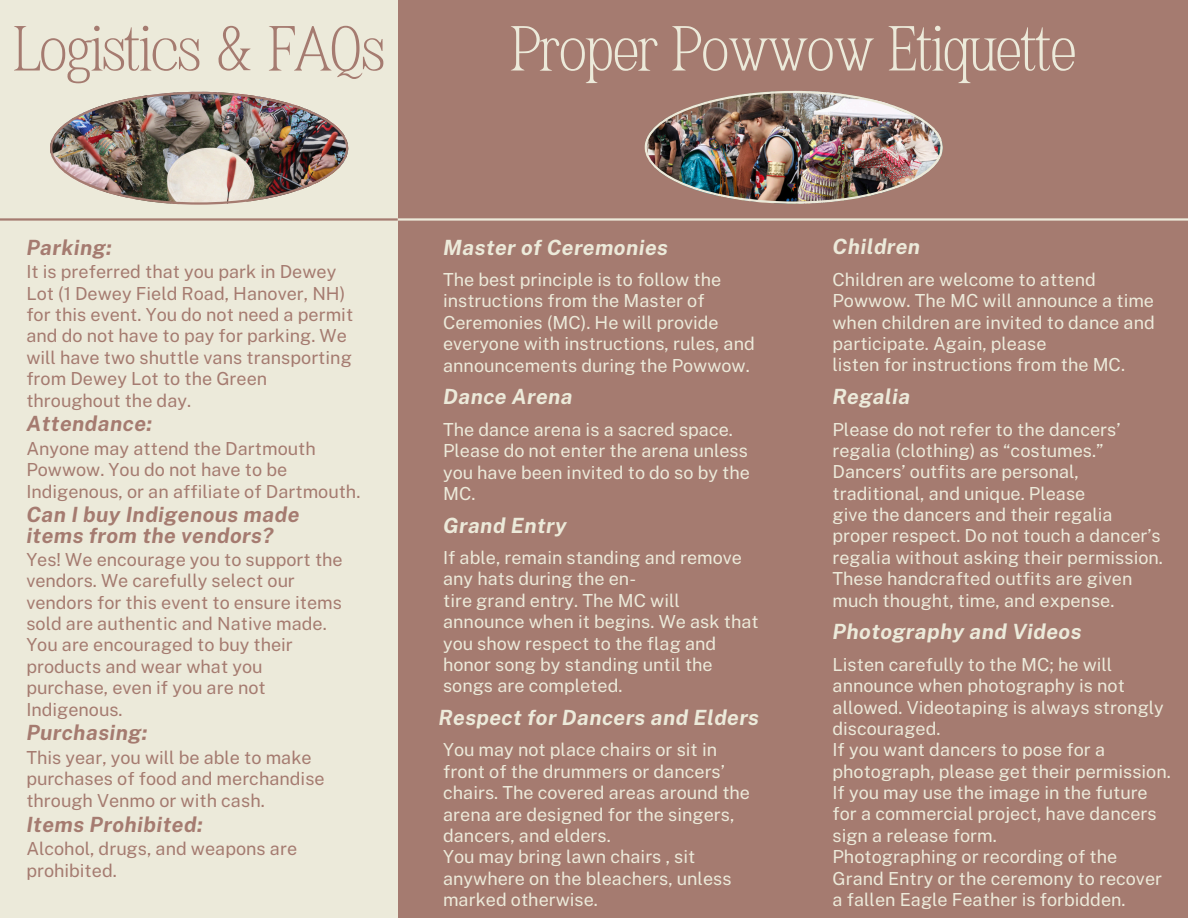
<style>
.page{position:relative;width:1188px;height:918px;background:#a57b70}
.page>*{position:absolute;margin:0;border:0;box-sizing:border-box;transform-origin:0 0}
.t1{font:60px "Canva Yoram Song Latin";letter-spacing:-.02em;color:#eceada}
.t2{font:60px "Canva Yoram Song Latin";letter-spacing:-.02em;color:#a57b70}
.t3{font:italic 700 21px "Public Sans";letter-spacing:.02em;color:#eceada}
.t4{font:italic 700 21px/20.2px "Public Sans";letter-spacing:.02em;color:#a57b70}
.t5{font:18px/21.3px "Public Sans";color:#eceada}
.t6{font:18px/21.3px "Public Sans";color:#a57b70}
</style>
<div class="page">
<div style="left:0;top:0;width:398px;height:918px;background:#eceada"></div>
<hr style="left:398px;top:218px;width:790px;height:3px;background:#eceada">
<img style="left:50px;top:92px;width:298px;height:112px">
<img style="left:645px;top:91px;width:298px;height:112px">
<hr style="left:0;top:218px;width:398px;height:3px;background:#a57b70">
<h1 class="t2" style="left:13px;top:18px;width:373px">Logistics &amp; FAQs</h1>
<h2 class="t1" style="left:511px;top:18px;width:567px">Proper Powwow Etiquette</h2>
<p class="t4" style="left:26px;top:237px;width:87px">Parking:</p>
<h2 class="t6" style="left:26px;top:261px;width:328px">It is preferred that you park in Dewey Lot (1 Dewey Field Road, Hanover, NH) for this event. You do not need a permit and do not have to pay for parking. We will have two shuttle vans transporting from Dewey Lot to the Green throughout the day.</h2>
<p class="t6" style="left:26px;top:438px;width:336px">Anyone may attend the Dartmouth<br>Powwow. You do not have to be<br>Indigenous, or an affiliate of Dartmouth.</p>
<h2 class="t4" style="left:26px;top:414px;width:127px">Attendance:</h2>
<h2 class="t4" style="left:26px;top:505px;width:275px">Can I buy Indigenous made items from the vendors?</h2>
<p class="t6" style="left:26px;top:549px;width:318px">Yes! We encourage you to support the vendors. We carefully select our vendors for this event to ensure items sold are authentic and Native made.<br>You are encouraged to buy their products and wear what you purchase, even if you are not<br>Indigenous.</p>
<p class="t4" style="left:26px;top:723px;width:123px">Purchasing:</p>
<h2 class="t6" style="left:26px;top:747px;width:300px">This year, you will be able to make purchases of food and merchandise through Venmo or with cash.</h2>
<p class="t4" style="left:26px;top:814px;width:178px">Items Prohibited:</p>
<p class="t6" style="left:26px;top:838px;width:272px">Alcohol, drugs, and weapons are prohibited.</p>
<h2 class="t3" style="left:443px;top:235px;width:226px">Master of Ceremonies</h2>
<p class="t5" style="left:443px;top:269px;width:313px">The best principle is to follow the instructions from the Master of Ceremonies (MC). He will provide everyone with instructions, rules, and announcements during the Powwow.</p>
<p class="t3" style="left:443px;top:384px;width:131px">Dance Arena</p>
<p class="t5" style="left:443px;top:419px;width:308px">The dance arena is a sacred space.<br>Please do not enter the arena unless you have been invited to do so by the<br>MC.</p>
<h2 class="t3" style="left:443px;top:513px;width:125px">Grand Entry</h2>
<p class="t5" style="left:443px;top:547px;width:301px">If able, remain standing and remove any hats during the en-</p>
<p class="t5" style="left:443px;top:590px;width:317px">tire grand entry. The MC will announce when it begins. We ask that you show respect to the flag and honor song by standing until the songs are completed.</p>
<h2 class="t3" style="left:438px;top:705px;width:322px">Respect for Dancers and Elders</h2>
<p class="t5" style="left:443px;top:739px;width:309px">You may not place chairs or sit in front of the drummers or dancers’ chairs. The covered areas around the arena are designed for the singers, dancers, and elders.</p>
<h2 class="t5" style="left:443px;top:846px;width:290px">You may bring lawn chairs , sit anywhere on the bleachers, unless marked otherwise.</h2>
<p class="t3" style="left:833px;top:234px;width:89px">Children</p>
<p class="t5" style="left:833px;top:269px;width:324px">Children are welcome to attend<br>Powwow. The MC will announce a time when children are invited to dance and participate. Again, please</p>
<p class="t5" style="left:833px;top:354px;width:294px">listen for instructions from the MC.</p>
<p class="t3" style="left:833px;top:384px;width:79px">Regalia</p>
<p class="t5" style="left:833px;top:418px;width:289px">Please do not refer to the dancers’ regalia (clothing) as “costumes.”</p>
<p class="t5" style="left:833px;top:461px;width:254px">Dancers’ outfits are personal, traditional, and unique. Please</p>
<h2 class="t5" style="left:833px;top:504px;width:332px">give the dancers and their regalia proper respect. Do not touch a dancer’s regalia without asking their permission.<br>These handcrafted outfits are given much thought, time, and expense.</h2>
<h2 class="t3" style="left:833px;top:619px;width:251px">Photography and Videos</h2>
<h2 class="t5" style="left:833px;top:654px;width:333px">Listen carefully to the MC; he will announce when photography is not allowed. Videotaping is always strongly discouraged.</h2>
<p class="t5" style="left:833px;top:739px;width:340px">If you want dancers to pose for a photograph, please get their permission.<br>If you may use the image in the future for a commercial project, have dancers sign a release form.</p>
<h1 class="t5" style="left:833px;top:846px;width:331px">Photographing or recording of the<br>Grand Entry or the ceremony to recover a fallen Eagle Feather is forbidden.</h1>
</div>
